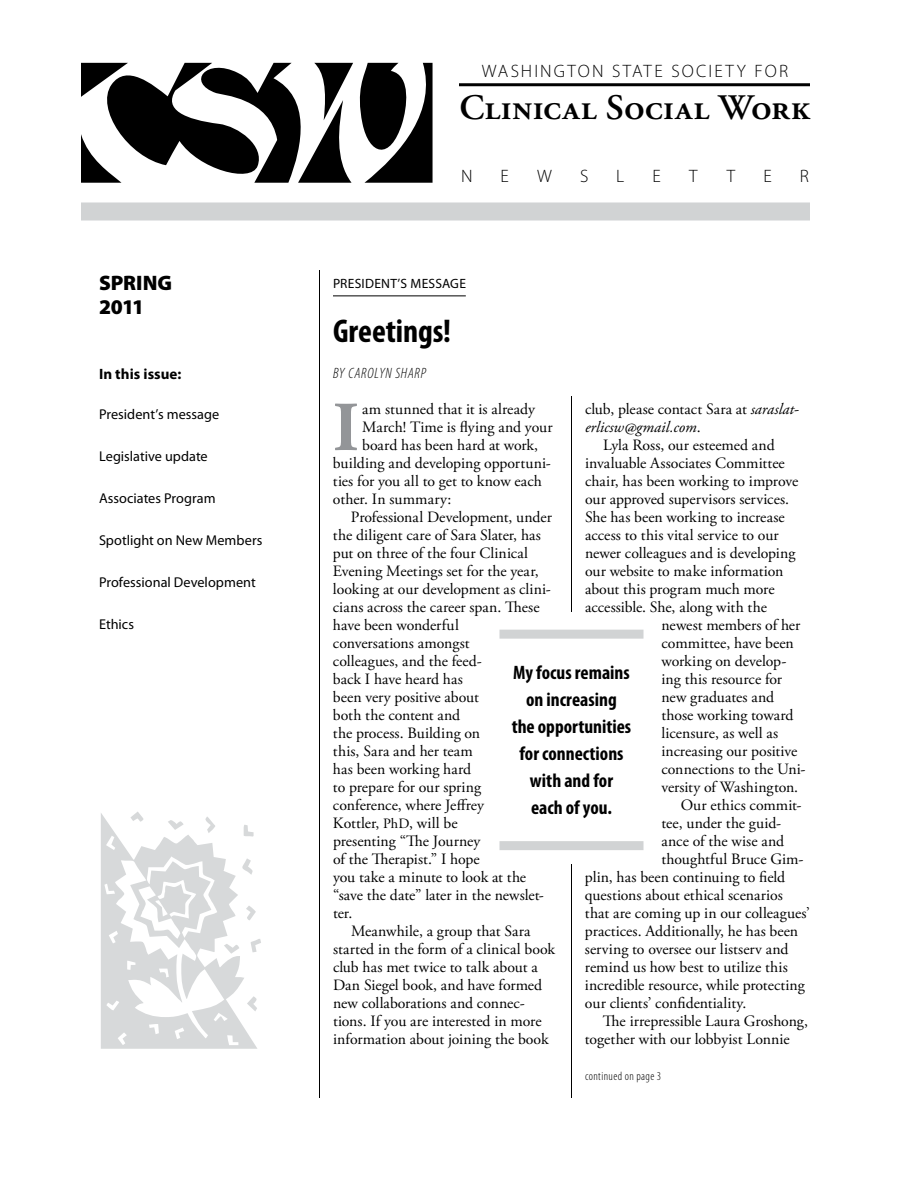
<style>
.page{position:relative;width:918px;height:1188px;background:#fff}
.page>*{position:absolute;margin:0;border:0;box-sizing:border-box;transform-origin:0 0}
.t1{font:330px "Df Naturals Plain";color:#d7d9da}
.t2{font:700 70.05px "Adobe Garamond Pro";color:#939598}
.t3{font:600 35.85px "Adobe Garamond Pro";letter-spacing:.01em;color:#000}
.t4{font:700 condensed 33px "Myriad Pro";color:#000}
.t5{font:900 21px/24px "Myriad Pro";letter-spacing:-.005em;color:#000}
.t6{font:700 condensed 19.5px/27px "Myriad Pro";color:#000;text-align:center}
.t7{font:300 18px "Myriad Pro";letter-spacing:.12em;color:#000}
.t8{font:15.75px "Adobe Garamond Pro";color:#000}
.t9{font:italic 15.75px "Adobe Garamond Pro";color:#000}
.t10{font:italic 300 condensed 15px "Myriad Pro";letter-spacing:.04em;color:#000}
.t11{font:700 15px "Myriad Pro";letter-spacing:.005em;color:#000}
.t12{font:14.25px "Myriad Pro";color:#000}
.t13{font:13.5px "Myriad Pro";letter-spacing:.02em;color:#000}
.t14{font:300 condensed 12px "Myriad Pro";letter-spacing:.035em;color:#000}
.s1{font-style:italic}
.s2{font-style:normal}
.s3{font-size:14.25px}
</style>
<div class="page">
<hr style="left:333px;top:296px;width:133px;height:1px;background:#000">
<hr style="left:571px;top:396px;width:1px;height:702px;background:#000">
<div style="left:500px;top:630px;width:144px;height:9px;background:#d1d3d4"></div>
<div style="left:500px;top:841px;width:144px;height:9px;background:#d1d3d4"></div>
<hr style="left:459px;top:83px;width:351px;height:3px;background:#000">
<div style="left:81px;top:202px;width:729px;height:18px;background:#d1d3d4"></div>
<hr style="left:319px;top:270px;width:1px;height:828px;background:#000">
<svg style="left:81px;top:62px;width:352px;height:121px"></svg>
<h3 class="t5" style="left:99px;top:270px;width:75px">SPRING<br>2011</h3>
<p class="t11" style="left:99px;top:364px;width:84px">In this issue:</p>
<p class="t12" style="left:99px;top:406px;width:122px">President’s message</p>
<p class="t12" style="left:99px;top:448px;width:110px">Legislative update</p>
<p class="t12" style="left:99px;top:490px;width:118px">Associates Program</p>
<p class="t12" style="left:99px;top:532px;width:165px">Spotlight on New Members</p>
<p class="t12" style="left:99px;top:574px;width:158px">Professional Development</p>
<p class="t12" style="left:99px;top:616px;width:37px">Ethics</p>
<h1 class="t1" style="left:81px;top:728px;width:198px">P</h1>
<p class="t7" style="left:482px;top:60px;width:308px">WASHINGTON STATE SOCIETY FOR</p>
<h3 class="t3" style="left:459px;top:87px;width:352px">Clinical Social Work</h3>
<p class="t7" style="left:461px;top:165px;width:13px">N</p>
<p class="t7" style="left:501px;top:165px;width:10px">E</p>
<p class="t7" style="left:537px;top:165px;width:16px">W</p>
<p class="t7" style="left:580px;top:165px;width:10px">S</p>
<p class="t7" style="left:616px;top:165px;width:10px">L</p>
<p class="t7" style="left:652px;top:165px;width:10px">E</p>
<p class="t7" style="left:689px;top:165px;width:10px">T</p>
<p class="t7" style="left:727px;top:165px;width:10px">T</p>
<p class="t7" style="left:763px;top:165px;width:10px">E</p>
<p class="t7" style="left:800px;top:165px;width:11px">R</p>
<p class="t13" style="left:333px;top:275px;width:135px">President’s Message</p>
<h3 class="t4" style="left:333px;top:310px;width:120px">Greetings!</h3>
<p class="t10" style="left:333px;top:364px;width:95px">BY CAROLYN SHARP</p>
<h2 class="t2" style="left:333px;top:387px;width:27px">I</h2>
<p class="t8" style="left:362px;top:400px;width:174px">am stunned that it is already</p>
<p class="t8" style="left:585px;top:400px;width:215px">club, please contact Sara at <span class="s1">saraslat-</span></p>
<p class="t9" style="left:585px;top:418px;width:117px">erlicsw@gmail.com<span class="s2">.</span></p>
<p class="t8" style="left:603px;top:436px;width:173px">Lyla Ross, our esteemed and</p>
<p class="t8" style="left:585px;top:454px;width:201px">invaluable Associates Committee</p>
<p class="t8" style="left:585px;top:472px;width:215px">chair, has been working to improve</p>
<p class="t8" style="left:585px;top:490px;width:206px">our approved supervisors services.</p>
<p class="t8" style="left:585px;top:508px;width:201px">She has been working to increase</p>
<p class="t8" style="left:585px;top:526px;width:195px">access to this vital service to our</p>
<p class="t8" style="left:585px;top:544px;width:212px">newer colleagues and is developing</p>
<p class="t8" style="left:585px;top:562px;width:200px">our website to make information</p>
<p class="t8" style="left:585px;top:580px;width:191px">about this program much more</p>
<p class="t8" style="left:585px;top:598px;width:183px">accessible. She, along with the</p>
<p class="t8" style="left:661px;top:616px;width:140px">newest members of her</p>
<p class="t8" style="left:661px;top:634px;width:134px">committee, have been</p>
<p class="t8" style="left:661px;top:652px;width:127px">working on develop-</p>
<p class="t8" style="left:661px;top:670px;width:122px">ing this resource for</p>
<p class="t8" style="left:661px;top:688px;width:114px">new graduates and</p>
<p class="t8" style="left:661px;top:706px;width:134px">those working toward</p>
<p class="t8" style="left:661px;top:724px;width:118px">licensure, as well as</p>
<p class="t8" style="left:661px;top:742px;width:137px">increasing our positive</p>
<p class="t8" style="left:661px;top:760px;width:146px">connections to the Uni-</p>
<p class="t8" style="left:661px;top:778px;width:138px">versity of Washington.</p>
<p class="t8" style="left:681px;top:796px;width:122px">Our ethics commit-</p>
<p class="t8" style="left:661px;top:814px;width:121px">tee, under the guid-</p>
<p class="t8" style="left:661px;top:832px;width:124px">ance of the wise and</p>
<p class="t8" style="left:661px;top:850px;width:144px">thoughtful Bruce Gim-</p>
<p class="t8" style="left:585px;top:868px;width:202px">plin, has been continuing to field</p>
<p class="t8" style="left:585px;top:886px;width:199px">questions about ethical scenarios</p>
<p class="t8" style="left:585px;top:904px;width:227px">that are coming up in our colleagues’</p>
<p class="t8" style="left:585px;top:922px;width:215px">practices. Additionally, he has been</p>
<p class="t8" style="left:585px;top:940px;width:205px">serving to oversee our listserv and</p>
<p class="t8" style="left:585px;top:958px;width:204px">remind us how best to utilize this</p>
<p class="t8" style="left:585px;top:976px;width:221px">incredible resource, while protecting</p>
<p class="t8" style="left:585px;top:994px;width:163px">our clients’ confidentiality.</p>
<p class="t8" style="left:603px;top:1012px;width:207px">The irrepressible Laura Groshong,</p>
<p class="t8" style="left:585px;top:1030px;width:206px">together with our lobbyist Lonnie</p>
<p class="t8" style="left:362px;top:418px;width:192px">March! Time is flying and your</p>
<p class="t8" style="left:362px;top:436px;width:178px">board has been hard at work,</p>
<p class="t8" style="left:333px;top:454px;width:219px">building and developing opportuni-</p>
<p class="t8" style="left:333px;top:472px;width:210px">ties for you all to get to know each</p>
<p class="t8" style="left:333px;top:490px;width:120px">other. In summary:</p>
<p class="t8" style="left:351px;top:508px;width:202px">Professional Development, under</p>
<p class="t8" style="left:333px;top:526px;width:210px">the diligent care of Sara Slater, has</p>
<p class="t8" style="left:333px;top:544px;width:197px">put on three of the four Clinical</p>
<p class="t8" style="left:333px;top:562px;width:207px">Evening Meetings set for the year,</p>
<p class="t8" style="left:333px;top:580px;width:220px">looking at our development as clini-</p>
<p class="t8" style="left:333px;top:598px;width:208px">cians across the career span. These</p>
<p class="t8" style="left:333px;top:616px;width:127px">have been wonderful</p>
<p class="t8" style="left:333px;top:634px;width:138px">conversations amongst</p>
<p class="t8" style="left:333px;top:652px;width:150px">colleagues, and the feed-</p>
<p class="t8" style="left:333px;top:670px;width:131px">back I have heard has</p>
<p class="t8" style="left:333px;top:688px;width:147px">been very positive about</p>
<p class="t8" style="left:333px;top:706px;width:129px">both the content and</p>
<p class="t8" style="left:333px;top:724px;width:149px">the process. Building on</p>
<p class="t8" style="left:333px;top:742px;width:142px">this, Sara and her team</p>
<p class="t8" style="left:333px;top:760px;width:140px">has been working hard</p>
<p class="t8" style="left:333px;top:778px;width:150px">to prepare for our spring</p>
<p class="t8" style="left:333px;top:796px;width:153px">conference, where Jeffrey</p>
<p class="t8" style="left:333px;top:814px;width:126px">Kottler, <span class="s3">PhD</span>, will be</p>
<p class="t8" style="left:333px;top:832px;width:149px">presenting “The Journey</p>
<p class="t8" style="left:333px;top:850px;width:148px">of the Therapist.” I hope</p>
<p class="t8" style="left:333px;top:868px;width:195px">you take a minute to look at the</p>
<p class="t8" style="left:333px;top:886px;width:213px">“save the date” later in the newslet-</p>
<p class="t8" style="left:333px;top:904px;width:21px">ter.</p>
<p class="t8" style="left:351px;top:922px;width:181px">Meanwhile, a group that Sara</p>
<p class="t8" style="left:333px;top:940px;width:224px">started in the form of a clinical book</p>
<p class="t8" style="left:333px;top:958px;width:206px">club has met twice to talk about a</p>
<p class="t8" style="left:333px;top:976px;width:211px">Dan Siegel book, and have formed</p>
<p class="t8" style="left:333px;top:994px;width:193px">new collaborations and connec-</p>
<p class="t8" style="left:333px;top:1012px;width:210px">tions. If you are interested in more</p>
<p class="t8" style="left:333px;top:1030px;width:217px">information about joining the book</p>
<p class="t6" style="left:512px;top:659px;width:121px">My focus remains on increasing<br>the opportunities for connections with and for each of you.</p>
<p class="t14" style="left:585px;top:1069px;width:78px">continued on page 3</p>
</div>
